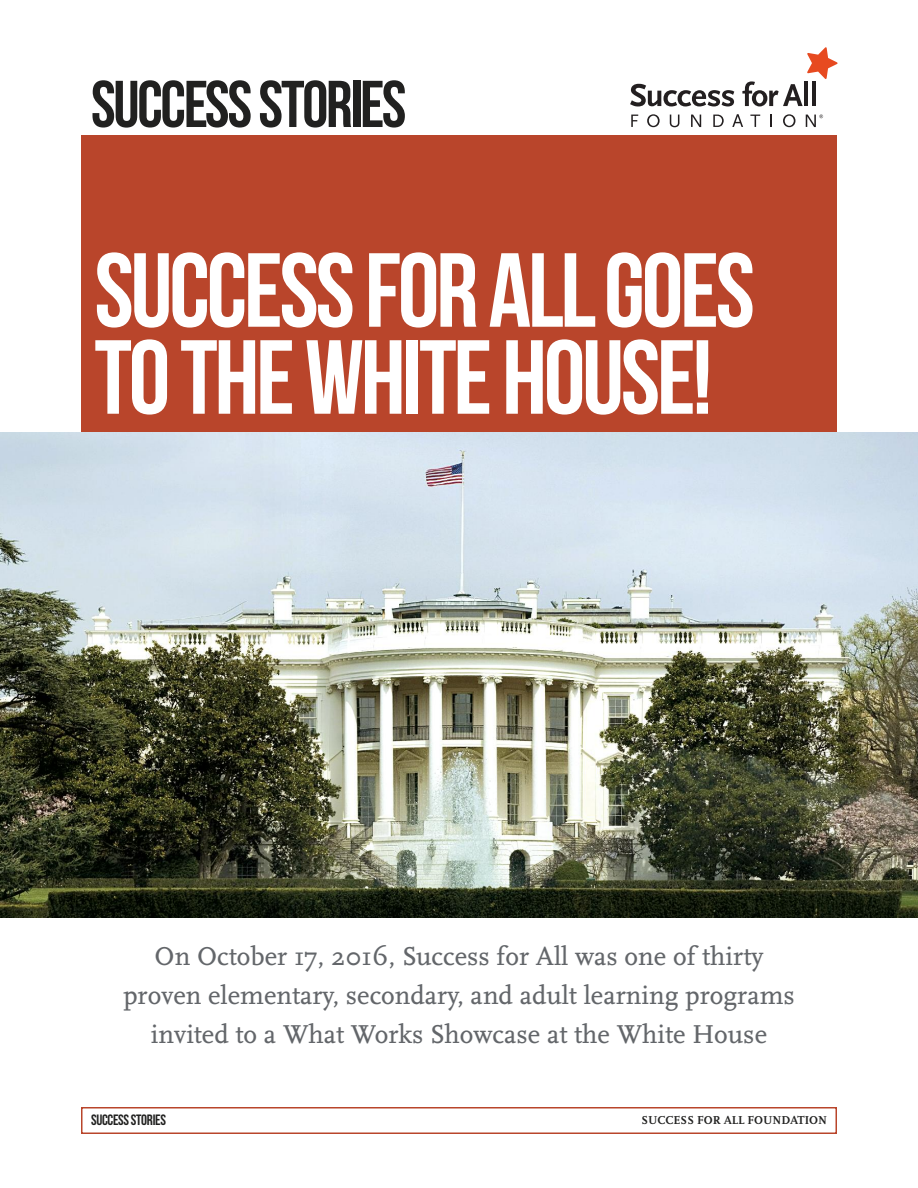
<style>
.page{position:relative;width:918px;height:1188px;background:#fff}
.page>*{position:absolute;margin:0;border:0;box-sizing:border-box;transform-origin:0 0}
.t1{font:105px/87px "Bebas Neue";letter-spacing:-.03em;color:#fff}
.t2{font:66px "Bebas Neue";letter-spacing:-.035em;color:#212120}
.t3{font:27px/39px "AD Scala Romein";color:#63666a;text-align:center}
.t4{font:15px "Bebas Neue";letter-spacing:-.02em;color:#212120}
.t5{font:700 12px "AD Scala";color:#212120}
</style>
<div class="page">
<div style="left:81px;top:135px;width:756px;height:297px;background:#b9452b"></div>
<img style="left:0;top:432px;width:918px;height:486px">
<svg style="left:630px;top:84px;width:104px;height:22px"></svg>
<svg style="left:631px;top:115px;width:7px;height:12px"></svg>
<svg style="left:647px;top:114px;width:13px;height:13px"></svg>
<svg style="left:670px;top:115px;width:9px;height:12px"></svg>
<svg style="left:691px;top:115px;width:10px;height:12px"></svg>
<svg style="left:713px;top:115px;width:11px;height:12px"></svg>
<svg style="left:732px;top:114px;width:11px;height:13px"></svg>
<svg style="left:750px;top:115px;width:10px;height:12px"></svg>
<svg style="left:771px;top:115px;width:1px;height:12px"></svg>
<svg style="left:783px;top:114px;width:12px;height:13px"></svg>
<svg style="left:806px;top:114px;width:17px;height:13px"></svg>
<svg style="left:742px;top:47px;width:96px;height:59px"></svg>
<div style="left:81px;top:1107px;width:756px;height:27px;border:2px solid #b9452b"></div>
<h2 class="t2" style="left:91px;top:66px;width:317px">SUCCESSSTORIES</h2>
<h1 class="t1" style="left:94px;top:247px;width:662px">SUCCESSFORALLGOES<br>TOTHEWHITEHOUSE!</h1>
<p class="t3" style="left:123px;top:939px;width:673px">On October 17, 2016, Success for All was one of thirty proven elementary, secondary, and adult learning programs invited to a What Works Showcase at the White House</p>
<p class="t4" style="left:91px;top:1111px;width:76px">SUCCESSSTORIES</p>
<p class="t5" style="left:642px;top:1115px;width:187px">SUCCESS FOR ALL FOUNDATION</p>
</div>
